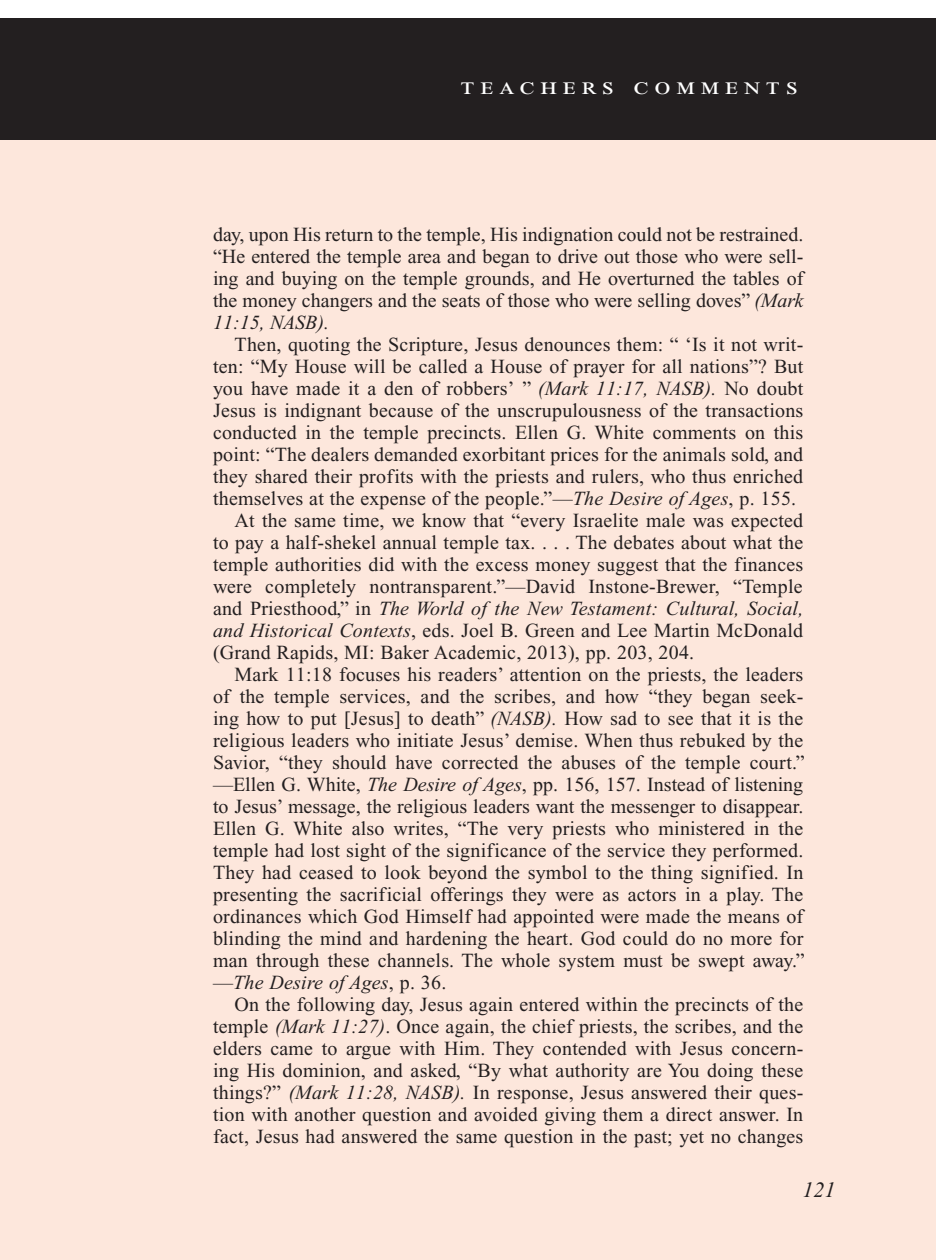
<style>
.page{position:relative;width:936px;height:1260px;background:#fff}
.page>*{position:absolute;margin:0;border:0;box-sizing:border-box;transform-origin:0 0}
.Teachers_Comments_He{font:24px "Times New Roman PS Std";letter-spacing:.2em;color:#fff;scale:1.2 1}
.PageNumbers{font:italic 22px "Times New Roman PS Std";color:#231f20}
.Objectives_Body_Text{font:20px/22px "Times New Roman PS Std";letter-spacing:.01em;color:#231f20;text-align:justify}
.s1{font-style:italic}
</style>
<div class="page">
<div style="left:0;top:134px;width:936px;height:1126px;background:#fde7dc"></div>
<div style="left:0;top:18px;width:936px;height:122px;background:#231f20"></div>
<p class="Teachers_Comments_He" style="left:461px;top:73px;width:283px">teachers comments</p>
<p class="Objectives_Body_Text" style="left:213px;top:223px;width:592px">day, upon His return to the temple, His indignation could not be restrained. “He entered the temple area and began to drive out those who were sell&shy;ing and buying on the temple grounds, and He overturned the tables of the money changers and the seats of those who were selling doves” <span class="s1">(Mark 11:15, NASB).</span></p>
<p class="Objectives_Body_Text" style="left:213px;top:333px;width:592px;text-indent:22px">Then, quoting the Scripture, Jesus denounces them: “ ‘Is it not writ&shy;ten: “My House will be called a House of prayer for all nations”? But you have made it a den of robbers’ ” <span class="s1">(Mark 11:17, NASB).</span> No doubt Jesus is indignant because of the unscrupulousness of the transactions conducted in the temple precincts. Ellen G. White comments on this point: “The dealers demanded exorbitant prices for the animals sold, and they shared their profits with the priests and rulers, who thus enriched themselves at the expense of the people.”—<span class="s1">The Desire of Ages</span>, p. 155.</p>
<p class="Objectives_Body_Text" style="left:213px;top:509px;width:592px;text-indent:22px">At the same time, we know that “every Israelite male was expected to pay a half-shekel annual temple tax. . . . The debates about what the temple authorities did with the excess money suggest that the finances were completely nontransparent.”—David Instone-Brewer, “Temple and Priesthood,” in <span class="s1">The World of the New Testament: Cultural, Social, and Historical Contexts</span>, eds. Joel B. Green and Lee Martin McDonald (Grand Rapids, MI: Baker Academic, 2013), pp. 203, 204.</p>
<p class="Objectives_Body_Text" style="left:213px;top:663px;width:593px;text-indent:22px">Mark 11:18 focuses his readers’ attention on the priests, the leaders of the temple services, and the scribes, and how “they began seek&shy;ing how to put [Jesus] to death” <span class="s1">(NASB).</span> How sad to see that it is the religious leaders who initiate Jesus’ demise. When thus rebuked by the Savior, “they should have corrected the abuses of the temple court.” —Ellen G. White, <span class="s1">The Desire of Ages</span>, pp. 156, 157. Instead of listening to Jesus’ message, the religious leaders want the messenger to disappear.<br>Ellen G. White also writes, “The very priests who ministered in the temple had lost sight of the significance of the service they performed.<br>They had ceased to look beyond the symbol to the thing signified. In presenting the sacrificial offerings they were as actors in a play. The ordinances which God Himself had appointed were made the means of blinding the mind and hardening the heart. God could do no more for man through these channels. The whole system must be swept away.” —<span class="s1">The Desire of Ages</span>, p. 36.</p>
<p class="Objectives_Body_Text" style="left:213px;top:993px;width:592px;text-indent:22px">On the following day, Jesus again entered within the precincts of the temple <span class="s1">(Mark 11:27)</span>. Once again, the chief priests, the scribes, and the elders came to argue with Him. They contended with Jesus concern&shy;ing His dominion, and asked, “By what authority are You doing these things?” <span class="s1">(Mark 11:28, NASB).</span> In response, Jesus answered their ques&shy;tion with another question and avoided giving them a direct answer. In fact, Jesus had answered the same question in the past; yet no changes</p>
<p class="PageNumbers" style="left:802px;top:1178px;width:34px">121</p>
</div>
